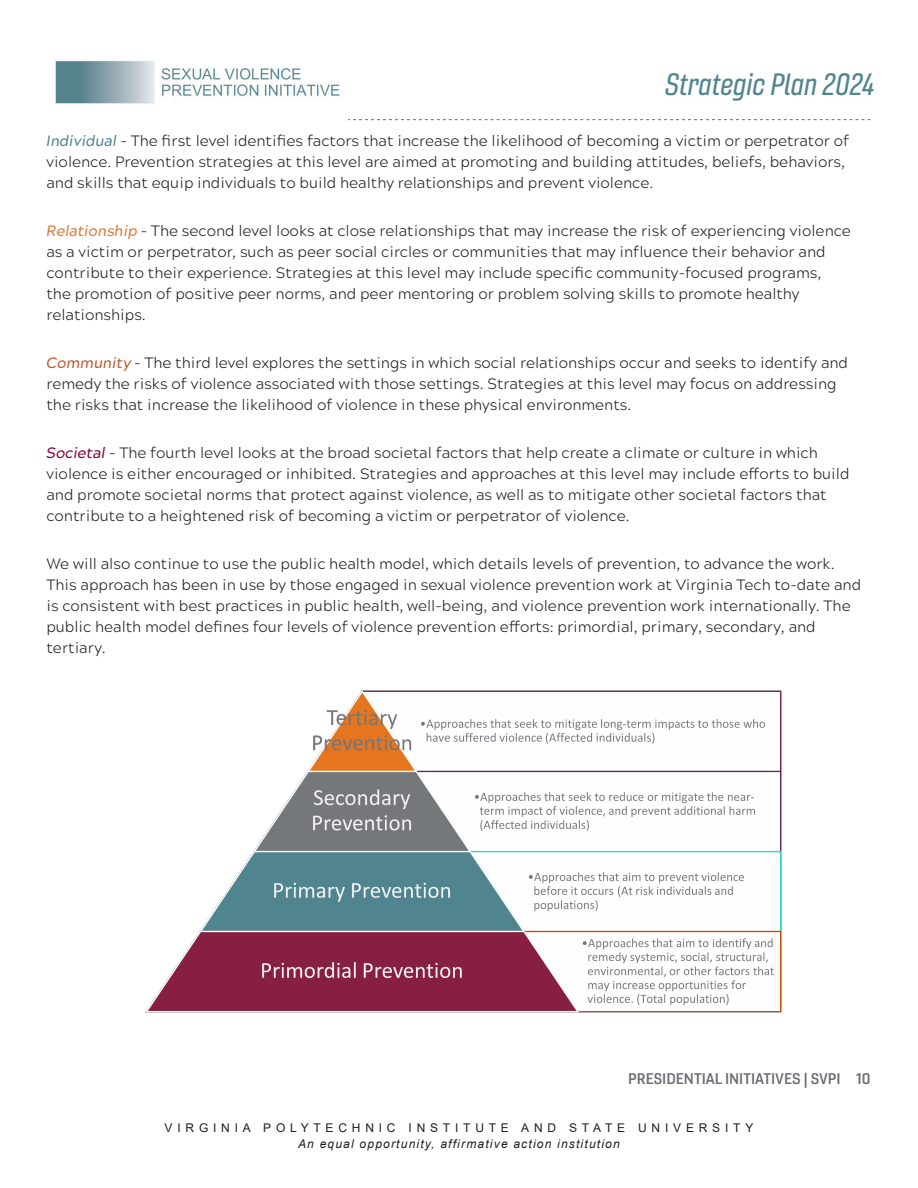
<style>
.page{position:relative;width:918px;height:1188px;background:#fff}
.page>*{position:absolute;margin:0;border:0;box-sizing:border-box;transform-origin:0 0}
.t1{font:30px "Gineso Con Med It";color:#508590}
.Paragraph_Space_Before{font:300 15px/21px "Acherus Grotesque";color:#231f20}
.t2{font:15px "Gineso Ext Dem";color:#6d6b75}
.t3{font:italic 12px "Arial";letter-spacing:.1em;color:#231f20}
.t4{font:12px "Arial";letter-spacing:.4em;color:#231f20}
.s1{font-weight:500;font-style:italic;color:#508590}
.s2{font-weight:500;font-style:italic;color:#db7a3c}
.s3{font-weight:500;font-style:italic;color:#c05830}
.s4{font-weight:500;font-style:italic;color:#83013e}
</style>
<div class="page">
<svg style="left:348px;top:119px;width:522px;height:1px"></svg>
<img style="left:55px;top:60px;width:285px;height:44px">
<img style="left:145px;top:690px;width:637px;height:323px">
<h1 class="t1" style="left:665px;top:66px;width:211px">Strategic Plan 2024</h1>
<p class="Paragraph_Space_Before" style="left:46px;top:130px;width:804px"><span class="s1">Individual</span> – The first level identifies factors that increase the likelihood of becoming a victim or perpetrator of violence. Prevention strategies at this level are aimed at promoting and building attitudes, beliefs, behaviors, and skills that equip individuals to build healthy relationships and prevent violence.</p>
<p class="Paragraph_Space_Before" style="left:46px;top:220px;width:806px"><span class="s2">Relationship</span> – The second level looks at close relationships that may increase the risk of experiencing violence as a victim or perpetrator, such as peer social circles or communities that may influence their behavior and contribute to their experience. Strategies at this level may include specific community-focused programs,<br>the promotion of positive peer norms, and peer mentoring or problem solving skills to promote healthy relationships.</p>
<p class="Paragraph_Space_Before" style="left:46px;top:352px;width:803px"><span class="s3">Community</span> – The third level explores the settings in which social relationships occur and seeks to identify and remedy the risks of violence associated with those settings. Strategies at this level may focus on addressing the risks that increase the likelihood of violence in these physical environments.</p>
<p class="Paragraph_Space_Before" style="left:46px;top:442px;width:805px"><span class="s4">Societal</span> – The fourth level looks at the broad societal factors that help create a climate or culture in which violence is either encouraged or inhibited. Strategies and approaches at this level may include efforts to build and promote societal norms that protect against violence, as well as to mitigate other societal factors that contribute to a heightened risk of becoming a victim or perpetrator of violence.</p>
<p class="Paragraph_Space_Before" style="left:46px;top:553px;width:816px">We will also continue to use the public health model, which details levels of prevention, to advance the work.<br>This approach has been in use by those engaged in sexual violence prevention work at Virginia Tech to-date and is consistent with best practices in public health, well-being, and violence prevention work internationally. The public health model defines four levels of violence prevention efforts: primordial, primary, secondary, and tertiary.</p>
<p class="t2" style="left:628px;top:1069px;width:244px">PRESIDENTIAL INITIATIVES | SVPI 10</p>
<p class="t4" style="left:165px;top:1119px;width:590px">VIRGINIA POLYTECHNIC INSTITUTE AND STATE UNIVERSITY</p>
<p class="t3" style="left:298px;top:1136px;width:323px">An equal opportunity, affirmative action institution</p>
</div>
